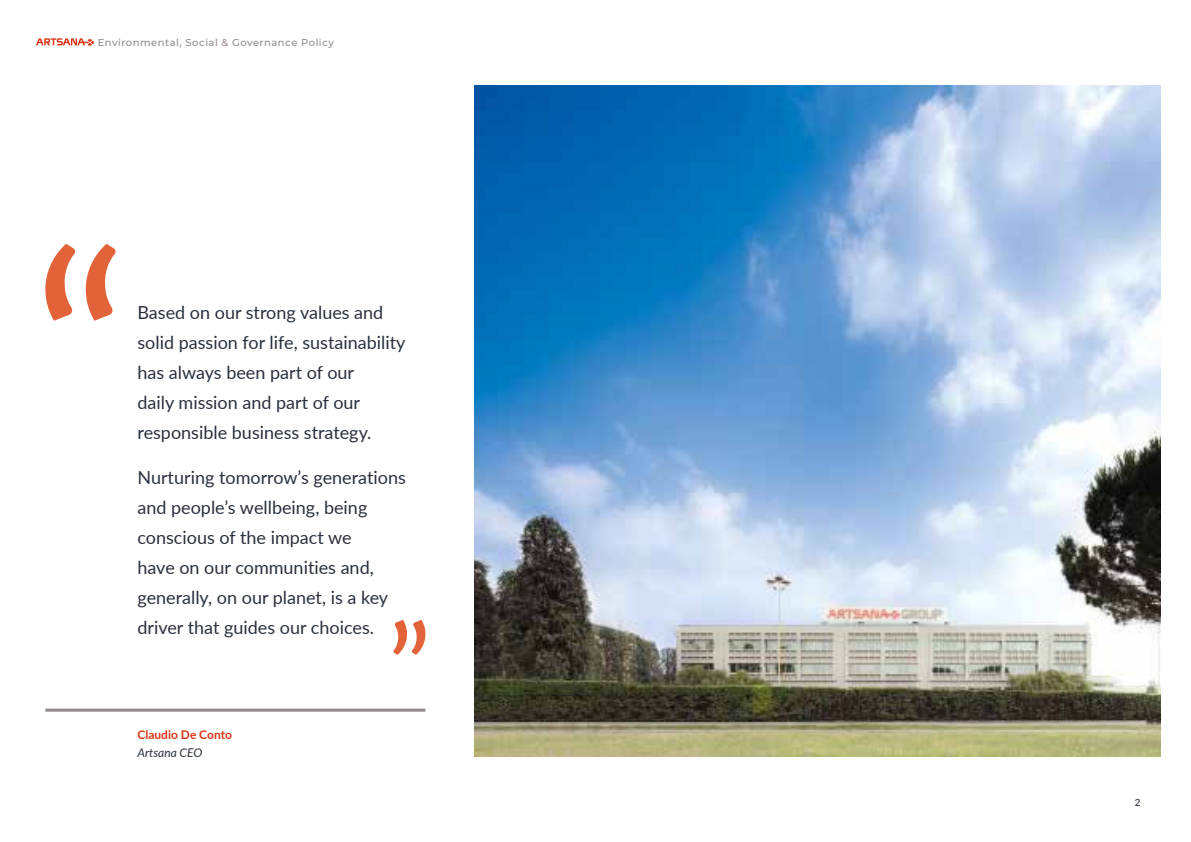
<style>
.page{position:relative;width:1191px;height:842px;background:#fff}
.page>*{position:absolute;margin:0;border:0;box-sizing:border-box;transform-origin:0 0}
.t1{font:18px/30px "Lato";color:#29313e}
.t2{font:700 12px "Lato";color:#da3516}
.t3{font:italic 12px "Lato";color:#29313e}
.t4{font:500 10px "Montserrat";letter-spacing:.05em;color:#94898a}
.t5{font:500 10px "Lato";color:#29313e}
</style>
<div class="page">
<svg style="left:36px;top:38px;width:58px;height:8px"></svg>
<img style="left:474px;top:85px;width:686px;height:672px">
<svg style="left:45px;top:244px;width:71px;height:77px"></svg>
<svg style="left:393px;top:620px;width:32px;height:35px"></svg>
<hr style="left:45px;top:709px;width:380px;height:3px;background:#94898a">
<p class="t4" style="left:98px;top:35px;width:238px">Environmental, Social &amp; Governance Policy</p>
<p class="t1" style="left:137px;top:297px;width:269px">Based on our strong values and solid passion for life, sustainability has always been part of our<br>daily mission and part of our responsible business strategy.</p>
<p class="t1" style="left:137px;top:461px;width:270px">Nurturing tomorrow’s generations and people’s wellbeing, being conscious of the impact we<br>have on our communities and, generally, on our planet, is a key driver that guides our choices.</p>
<p class="t2" style="left:137px;top:725px;width:96px">Claudio De Conto</p>
<p class="t3" style="left:137px;top:743px;width:66px">Artsana CEO</p>
<p class="t5" style="left:1135px;top:795px;width:7px">2</p>
</div>
